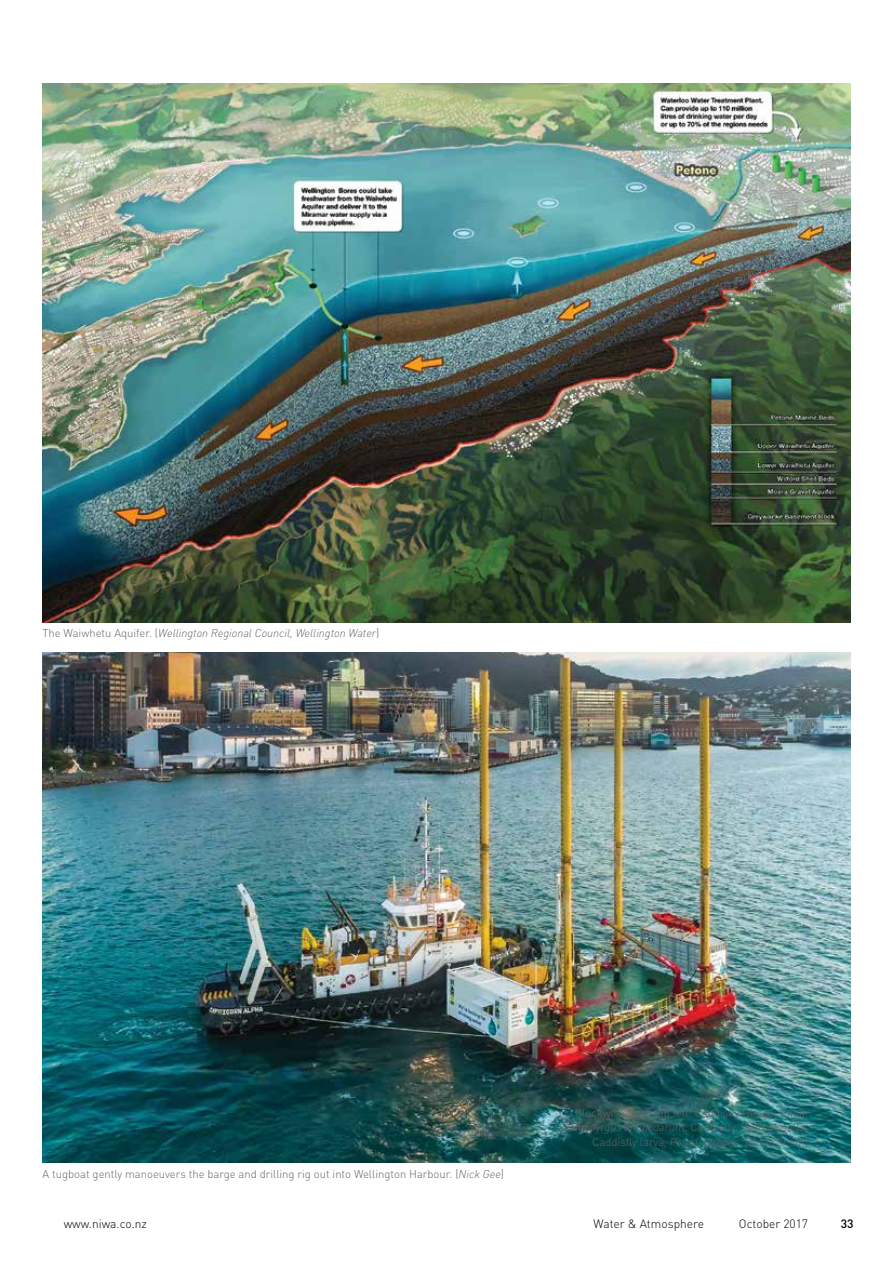
<style>
.page{position:relative;width:893px;height:1263px;background:#fff}
.page>*{position:absolute;margin:0;border:0;box-sizing:border-box;transform-origin:0 0}
.t1{font:300 12px "DIN Pro";color:#000}
.t2{font:500 12px "DIN Pro";color:#000}
.t3{font:300 11.25px/14.2px "DIN Pro";color:#636466;text-align:right}
.t4{font:italic 300 11.25px "DIN Pro";color:#636466}
.s1{font-style:normal}
.s2{font-style:italic}
</style>
<div class="page">
<img style="left:43px;top:84px;width:807px;height:538px">
<img style="left:43px;top:653px;width:807px;height:510px">
<p class="t4" style="left:43px;top:625px;width:338px"><span class="s1">The Waiwhetu Aquifer. (</span>Wellington Regional Council, Wellington Water<span class="s1">)</span></p>
<p class="t3" style="left:43px;top:1166px;width:463px">A tugboat gently manoeuvers the barge and drilling rig out into Wellington Harbour. (<span class="s2">Nick Gee</span>)</p>
<p class="t3" style="left:554px;top:1105px;width:255px">Clockwise from top left: Caddisfly Olinga; Snail,<br><span class="s2">Potamopyrgus antipodarum</span>; Caddisfly, <span class="s2">Hydrobiosella</span>;<br>Caddisfly larva<span class="s2">, Polyplectropus</span>. (<span class="s2">Brian Smith</span>)</p>
<p class="t1" style="left:64px;top:1215px;width:85px">www.niwa.co.nz</p>
<p class="t1" style="left:594px;top:1215px;width:112px">Water &amp; Atmosphere</p>
<p class="t1" style="left:739px;top:1215px;width:71px">October 2017</p>
<p class="t2" style="left:841px;top:1214px;width:14px">33</p>
</div>
